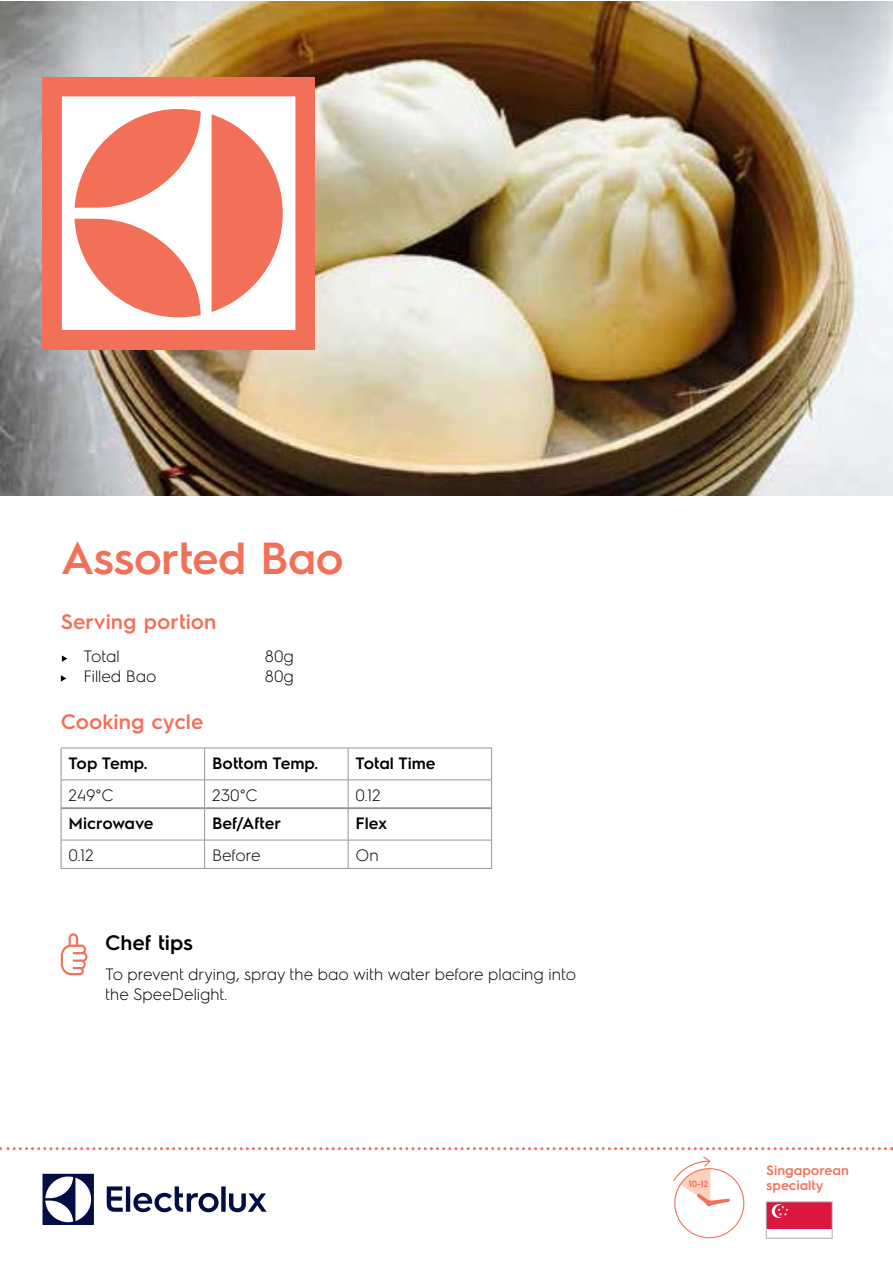
<style>
.page{position:relative;width:893px;height:1263px;background:#fff}
.page>*{position:absolute;margin:0;border:0;box-sizing:border-box;transform-origin:0 0}
.t1{font:600 45px "Electrolux Sans";letter-spacing:-.02em;color:#f37058}
.t2{font:600 21px "Electrolux Sans";color:#f37058}
.t3{font:600 21px "Electrolux Sans";color:#000}
.t4{font:300 16.5px/19.8px "Electrolux Sans";color:#000}
.t5{font:600 16.5px "Electrolux Sans";color:#000}
.t6{font:600 13.5px/15px "Electrolux Sans";color:#f37058}
.t7{font:600 9px "Electrolux Sans";color:#f37058}
</style>
<div class="page">
<img style="left:0;top:1px;width:892px;height:494px">
<div style="left:43px;top:77px;width:272px;height:272px;background:#f37058"></div>
<svg style="left:62px;top:96px;width:233px;height:234px;fill:#fff"></svg>
<svg style="left:62px;top:655px;width:5px;height:7px"></svg>
<svg style="left:61px;top:675px;width:5px;height:7px"></svg>
<svg style="left:61px;top:933px;width:26px;height:42px"></svg>
<hr style="left:61px;top:748px;width:144px;height:1px;background:#939598">
<hr style="left:61px;top:748px;width:1px;height:32px;background:#939598">
<hr style="left:205px;top:748px;width:143px;height:1px;background:#939598">
<hr style="left:204px;top:748px;width:1px;height:32px;background:#939598">
<hr style="left:348px;top:748px;width:144px;height:1px;background:#939598">
<hr style="left:348px;top:748px;width:1px;height:32px;background:#939598">
<hr style="left:491px;top:748px;width:1px;height:32px;background:#939598">
<hr style="left:61px;top:780px;width:144px;height:1px;background:#939598">
<svg style="left:61px;top:780px;width:1px;height:27px"></svg>
<hr style="left:205px;top:780px;width:143px;height:1px;background:#939598">
<svg style="left:204px;top:780px;width:1px;height:27px"></svg>
<hr style="left:348px;top:780px;width:144px;height:1px;background:#939598">
<svg style="left:348px;top:780px;width:1px;height:27px"></svg>
<svg style="left:491px;top:780px;width:1px;height:28px"></svg>
<hr style="left:205px;top:807px;width:143px;height:2px;background:#939598">
<hr style="left:348px;top:807px;width:143px;height:2px;background:#939598">
<hr style="left:348px;top:809px;width:1px;height:31px;background:#939598">
<hr style="left:491px;top:808px;width:1px;height:32px;background:#939598">
<hr style="left:205px;top:840px;width:143px;height:1px;background:#939598">
<hr style="left:348px;top:840px;width:144px;height:1px;background:#939598">
<svg style="left:348px;top:840px;width:1px;height:28px"></svg>
<svg style="left:491px;top:840px;width:1px;height:28px"></svg>
<hr style="left:205px;top:868px;width:143px;height:1px;background:#939598">
<hr style="left:348px;top:868px;width:144px;height:1px;background:#939598">
<hr style="left:61px;top:808px;width:1px;height:32px;background:#939598">
<hr style="left:61px;top:807px;width:144px;height:2px;background:#939598">
<hr style="left:204px;top:809px;width:1px;height:31px;background:#939598">
<hr style="left:61px;top:840px;width:144px;height:1px;background:#939598">
<svg style="left:61px;top:840px;width:1px;height:28px"></svg>
<svg style="left:204px;top:840px;width:1px;height:28px"></svg>
<hr style="left:61px;top:868px;width:144px;height:1px;background:#939598">
<div style="left:766px;top:1202px;width:66px;height:27px;background:#d91740"></div>
<svg style="left:0;top:1147px;width:885px;height:78px"></svg>
<h1 class="t1" style="left:61px;top:526px;width:285px">Assorted Bao</h1>
<p class="t2" style="left:61px;top:607px;width:157px">Serving portion</p>
<p class="t4" style="left:83px;top:645px;width:38px">Total</p>
<p class="t4" style="left:265px;top:645px;width:31px">80g</p>
<p class="t4" style="left:83px;top:665px;width:75px">Filled Bao</p>
<p class="t4" style="left:265px;top:665px;width:31px">80g</p>
<p class="t2" style="left:61px;top:706px;width:144px">Cooking cycle</p>
<p class="t5" style="left:69px;top:751px;width:81px">Top Temp.</p>
<p class="t5" style="left:212px;top:751px;width:108px">Bottom Temp.</p>
<p class="t5" style="left:356px;top:751px;width:82px">Total Time</p>
<p class="t4" style="left:69px;top:784px;width:47px">249°C</p>
<p class="t4" style="left:212px;top:784px;width:47px">230°C</p>
<p class="t4" style="left:356px;top:784px;width:27px">0.12</p>
<p class="t5" style="left:69px;top:812px;width:87px">Microwave</p>
<p class="t5" style="left:212px;top:812px;width:71px">Bef/After</p>
<p class="t5" style="left:356px;top:812px;width:33px">Flex</p>
<p class="t4" style="left:69px;top:844px;width:27px">0.12</p>
<p class="t4" style="left:212px;top:844px;width:50px">Before</p>
<p class="t4" style="left:356px;top:844px;width:25px">On</p>
<p class="t3" style="left:105px;top:928px;width:89px">Chef tips</p>
<p class="t4" style="left:105px;top:963px;width:472px">To prevent drying, spray the bao with water before placing into the SpeeDelight.</p>
<p class="t7" style="left:689px;top:1178px;width:21px">10-12</p>
<p class="t6" style="left:766px;top:1162px;width:84px">Singaporean specialty</p>
</div>
